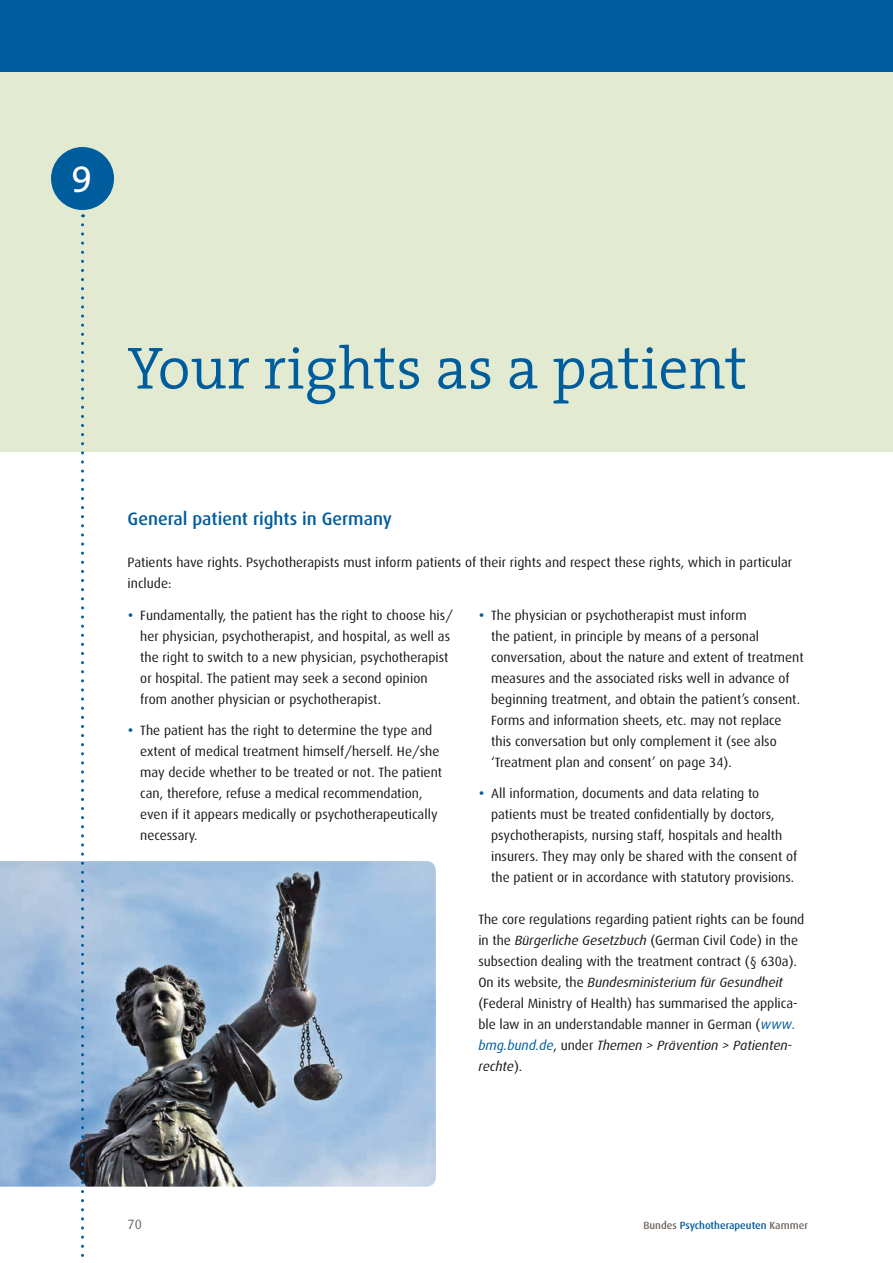
<style>
.page{position:relative;width:893px;height:1263px;background:#fff}
.page>*{position:absolute;margin:0;border:0;box-sizing:border-box;transform-origin:0 0}
.t1{font:300 60px "The Serif";color:#005d9d}
.t2{font:37.5px "The Serif Expert";color:#fff}
.t3{font:500 18px "Dax";color:#005d9d}
.t4{font:13.5px/21px "Dax";color:#1a171c}
.t5{font:13.5px "Dax";color:#6e665f}
.t6{font:500 10.5px "Dax";color:#005d9d}
.s1{font-size:19.5px;color:#005d9d}
.s2{font-style:italic}
.s3{font-style:italic;color:#005d9d}
.s4{color:#6e665f}
</style>
<div class="page">
<div style="left:0;top:0;width:893px;height:72px;background:#005d9d"></div>
<div style="left:0;top:72px;width:893px;height:380px;background:#e2ebd1"></div>
<div style="left:51px;top:147px;width:63px;height:63px;background:#005d9d;border-radius:50%"></div>
<img style="left:0;top:861px;width:436px;height:326px">
<svg style="left:81px;top:225px;width:3px;height:1032px"></svg>
<h2 class="t2" style="left:71px;top:148px;width:22px">9</h2>
<h1 class="t1" style="left:128px;top:319px;width:621px">Your rights as a patient</h1>
<h3 class="t3" style="left:128px;top:509px;width:266px">General patient rights in Germany</h3>
<p class="t4" style="left:128px;top:552px;width:666px">Patients have rights. Psychotherapists must inform patients of their rights and respect these rights, which in particular include:</p>
<p class="t4" style="left:140px;top:604px;width:314px;text-indent:-13px"><span class="s1">•</span> Fundamentally, the patient has the right to choose his/ her physician, psychotherapist, and hospital, as well as the right to switch to a new physician, psychotherapist or hospital. The patient may seek a second opinion from another physician or psychotherapist.</p>
<p class="t4" style="left:140px;top:720px;width:303px;text-indent:-13px"><span class="s1">•</span> The patient has the right to determine the type and extent of medical treatment himself/herself. He/she may decide whether to be treated or not. The patient can, therefore, refuse a medical recommendation, even if it appears medically or psychotherapeutically necessary.</p>
<p class="t4" style="left:491px;top:604px;width:314px;text-indent:-13px"><span class="s1">•</span> The physician or psychotherapist must inform<br>the patient, in principle by means of a personal conversation, about the nature and extent of treatment measures and the associated risks well in advance of beginning treatment, and obtain the patient’s consent.<br>Forms and information sheets, etc. may not replace this conversation but only complement it (see also ‘Treatment plan and consent’ on page 34).</p>
<p class="t4" style="left:491px;top:783px;width:308px;text-indent:-13px"><span class="s1">•</span> All information, documents and data relating to patients must be treated confidentially by doctors, psychotherapists, nursing staff, hospitals and health insurers. They may only be shared with the consent of the patient or in accordance with statutory provisions.</p>
<p class="t4" style="left:478px;top:909px;width:327px">The core regulations regarding patient rights can be found in the <span class="s2">Bürgerliche Gesetzbuch</span> (German Civil Code) in the subsection dealing with the treatment contract (§ 630a).<br>On its website, the <span class="s2">Bundesministerium für Gesundheit </span>(Federal Ministry of Health) has summarised the applica&shy;ble law in an understandable manner in German (<span class="s3">www. bmg.bund.de</span>, under <span class="s2">Themen &gt; Prävention &gt; Patienten&shy;rechte</span>).</p>
<p class="t5" style="left:128px;top:1216px;width:16px">70</p>
<p class="t6" style="left:643px;top:1219px;width:166px"><span class="s4">Bundes</span> Psychotherapeuten <span class="s4">Kammer</span></p>
</div>
